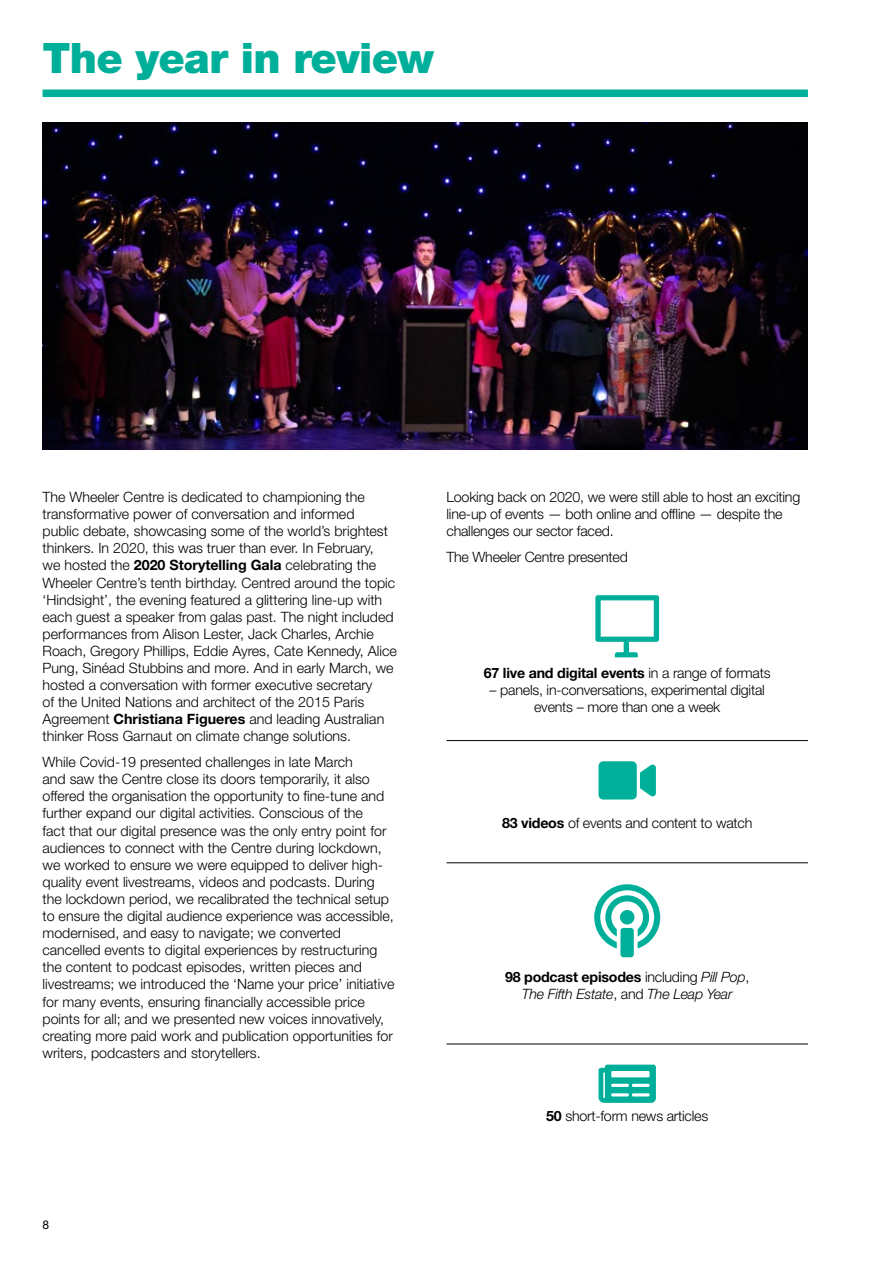
<style>
.page{position:relative;width:893px;height:1263px;background:#fff}
.page>*{position:absolute;margin:0;border:0;box-sizing:border-box;transform-origin:0 0}
.t1{font:900 42px "Helvetica Neue LT Std";letter-spacing:-.015em;color:#00af9a}
.t2{font:300 14.25px/17.1px "Helvetica Neue LT Std";color:#000}
.t3{font:italic 300 14.25px/17.1px "Helvetica Neue LT Std";letter-spacing:-.015em;color:#000;text-align:center}
.t4{font:700 14.25px "Helvetica Neue LT Std";letter-spacing:-.015em;color:#000}
.t5{font:12px "Helvetica Neue LT Std";color:#000}
.s1{font-weight:700}
.s2{font-weight:300}
.s3{font-weight:700;font-style:normal}
.s4{font-style:normal}
</style>
<div class="page">
<div style="left:43px;top:90px;width:765px;height:7px;background:#00af9a"></div>
<div style="left:620px;top:928px;width:14px;height:29px;background:#00af9a;border-radius:3px"></div>
<svg style="left:594px;top:884px;width:66px;height:64px"></svg>
<svg style="left:595px;top:595px;width:64px;height:62px"></svg>
<hr style="left:446px;top:862px;width:362px;height:1px;background:#000">
<hr style="left:446px;top:740px;width:362px;height:1px;background:#000">
<hr style="left:446px;top:1044px;width:362px;height:1px;background:#000">
<img style="left:43px;top:122px;width:765px;height:327px">
<h1 class="t1" style="left:43px;top:32px;width:393px">The year in review</h1>
<p class="t2" style="left:43px;top:488px;width:356px">The Wheeler Centre is dedicated to championing the transformative power of conversation and informed<br>public debate, showcasing some of the world’s brightest thinkers. In 2020, this was truer than ever. In February,<br>we hosted the <span class="s1">2020 Storytelling Gala</span> celebrating the Wheeler Centre’s tenth birthday. Centred around the topic ‘Hindsight’, the evening featured a glittering line-up with each guest a speaker from galas past. The night included performances from Alison Lester, Jack Charles, Archie Roach, Gregory Phillips, Eddie Ayres, Cate Kennedy, Alice Pung, Sinéad Stubbins and more. And in early March, we hosted a conversation with former executive secretary<br>of the United Nations and architect of the 2015 Paris Agreement <span class="s1">Christiana Figueres</span> and leading Australian thinker Ross Garnaut on climate change solutions.</p>
<p class="t2" style="left:43px;top:753px;width:353px">While Covid-19 presented challenges in late March<br>and saw the Centre close its doors temporarily, it also offered the organisation the opportunity to fine-tune and further expand our digital activities. Conscious of the<br>fact that our digital presence was the only entry point for audiences to connect with the Centre during lockdown, we worked to ensure we were equipped to deliver high&shy;quality event livestreams, videos and podcasts. During the lockdown period, we recalibrated the technical setup to ensure the digital audience experience was accessible, modernised, and easy to navigate; we converted cancelled events to digital experiences by restructuring the content to podcast episodes, written pieces and livestreams; we introduced the ‘Name your price’ initiative for many events, ensuring financially accessible price points for all; and we presented new voices innovatively, creating more paid work and publication opportunities for writers, podcasters and storytellers.</p>
<p class="t5" style="left:43px;top:1217px;width:8px">8</p>
<p class="t2" style="left:446px;top:488px;width:355px">Looking back on 2020, we were still able to host an exciting line-up of events — both online and offline — despite the challenges our sector faced.</p>
<p class="t2" style="left:446px;top:548px;width:183px">The Wheeler Centre presented</p>
<p class="t4" style="left:484px;top:664px;width:288px">67 live and digital events <span class="s2">in a range of formats</span></p>
<p class="t2" style="left:490px;top:681px;width:277px;text-align:center">– panels, in-conversations, experimental digital events – more than one a week</p>
<p class="t2" style="left:502px;top:814px;width:252px"><span class="s1">83 videos</span> of events and content to watch</p>
<p class="t3" style="left:505px;top:968px;width:246px"><span class="s3">98 podcast episodes</span> <span class="s4">including</span> Pill Pop<span class="s4">,<br></span>The Fifth Estate<span class="s4">, and</span> The Leap Year</p>
<p class="t2" style="left:546px;top:1107px;width:164px"><span class="s1">50</span> short-form news articles</p>
</div>
